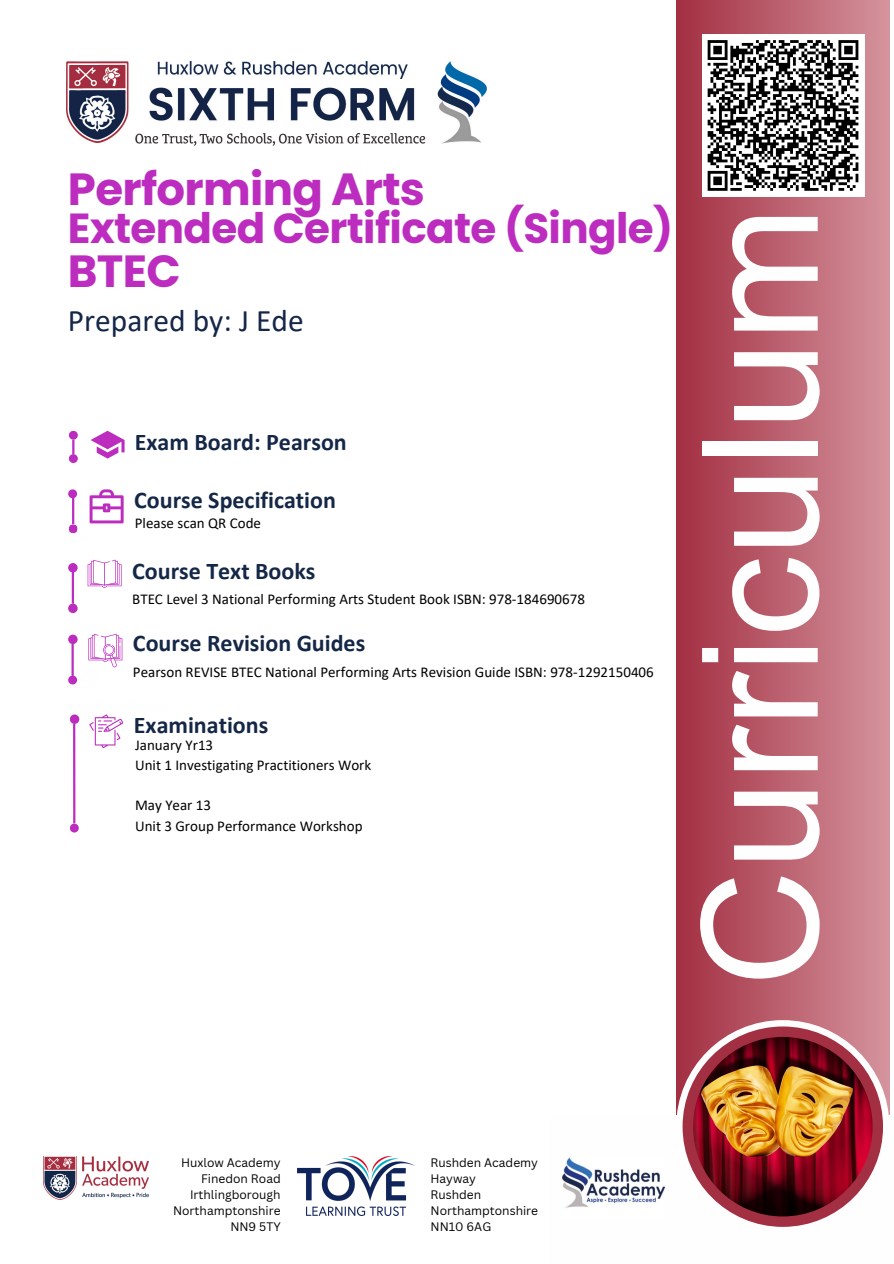
<style>
.page{position:relative;width:894px;height:1264px;background:#fff}
.page>*{position:absolute;margin:0;border:0;box-sizing:border-box;transform-origin:0 0}
.t1{font:161.4px "Arial MT Pro";color:#fefefe}
.t2{font:700 45px "Poppins";letter-spacing:-.015em;color:#bc2dbf}
.t3{font:700 42px "Poppins";letter-spacing:-.015em;color:#bc2dbf}
.t4{font:31.5px "Calibri";color:#152747}
.t5{font:700 24px "Calibri";color:#152747}
.t6{font:15px "Calibri";color:#000}
.t7{font:12px "Canva Sans";color:#000}
</style>
<div class="page">
<div style="left:676px;top:0;width:213px;height:1263px;background:linear-gradient(to right,#a32f42,#d5959e)"></div>
<div style="left:549px;top:1115px;width:344px;height:148px;background:#fefefe"></div>
<div style="left:676px;top:1020px;width:213px;height:213px;background:#fefefe;border-radius:50%"></div>
<div style="left:682px;top:1026px;width:200px;height:200px;background:#a32f42;border-radius:50%"></div>
<img style="left:692px;top:1036px;width:180px;height:180px;border-radius:50%">
<div style="left:701px;top:34px;width:162px;height:162px;background:#fff"></div>
<svg style="left:707px;top:40px;width:152px;height:151px"></svg>
<div style="left:70px;top:823px;width:9px;height:9px;background:#bc2dbf;border-radius:50%"></div>
<hr style="left:73px;top:724px;width:2px;height:99px;background:#bc2dbf">
<img style="left:297px;top:1156px;width:117px;height:59px">
<img style="left:43px;top:1156px;width:106px;height:43px">
<img style="left:561px;top:1157px;width:103px;height:51px">
<svg style="left:89px;top:714px;width:34px;height:34px"></svg>
<svg style="left:90px;top:431px;width:34px;height:27px"></svg>
<svg style="left:72px;top:439px;width:2px;height:15px"></svg>
<div style="left:69px;top:454px;width:9px;height:9px;background:#bc2dbf;border-radius:50%"></div>
<div style="left:69px;top:431px;width:9px;height:8px;background:#bc2dbf;border-radius:50%"></div>
<svg style="left:75px;top:559px;width:46px;height:28px"></svg>
<div style="left:68px;top:563px;width:10px;height:9px;background:#bc2dbf;border-radius:50%"></div>
<div style="left:68px;top:603px;width:10px;height:10px;background:#bc2dbf;border-radius:50%"></div>
<hr style="left:72px;top:567px;width:2px;height:36px;background:#bc2dbf">
<svg style="left:72px;top:633px;width:50px;height:52px"></svg>
<div style="left:68px;top:675px;width:9px;height:9px;background:#bc2dbf;border-radius:50%"></div>
<hr style="left:71px;top:643px;width:3px;height:35px;background:#bc2dbf">
<hr style="left:72px;top:494px;width:2px;height:30px;background:#bc2dbf">
<div style="left:69px;top:524px;width:9px;height:9px;background:#bc2dbf;border-radius:50%"></div>
<div style="left:68px;top:489px;width:9px;height:9px;background:#bc2dbf;border-radius:50%"></div>
<svg style="left:77px;top:489px;width:46px;height:42px"></svg>
<div style="left:70px;top:714px;width:9px;height:10px;background:#bc2dbf;border-radius:50%"></div>
<div style="left:68px;top:634px;width:10px;height:10px;background:#bc2dbf;border-radius:50%"></div>
<img style="left:67px;top:62px;width:419px;height:83px">
<h4 class="t2" style="left:68px;top:158px;width:358px">Performing Arts</h4>
<h4 class="t3" style="left:68px;top:199px;width:606px">Extended Certificate (Single)</h4>
<h4 class="t2" style="left:68px;top:240px;width:114px">BTEC</h4>
<p class="t4" style="left:68px;top:307px;width:237px">Prepared by: J Ede</p>
<p class="t5" style="left:135px;top:432px;width:213px">Exam Board: Pearson</p>
<p class="t5" style="left:134px;top:490px;width:203px">Course Specification</p>
<p class="t6" style="left:135px;top:517px;width:128px">Please scan QR Code</p>
<p class="t5" style="left:132px;top:560px;width:185px">Course Text Books</p>
<p class="t6" style="left:132px;top:592px;width:454px">BTEC Level 3 National Performing Arts Student Book ISBN: 978-184690678</p>
<p class="t5" style="left:133px;top:633px;width:234px">Course Revision Guides</p>
<p class="t6" style="left:133px;top:665px;width:522px">Pearson REVISE BTEC National Performing Arts Revision Guide ISBN: 978-1292150406</p>
<p class="t5" style="left:134px;top:715px;width:136px">Examinations</p>
<h2 class="t6" style="left:135px;top:738px;width:80px">January Yr13</h2>
<h3 class="t6" style="left:135px;top:758px;width:238px">Unit 1 Investigating Practitioners Work</h3>
<h4 class="t6" style="left:135px;top:799px;width:77px">May Year 13</h4>
<p class="t6" style="left:135px;top:819px;width:229px">Unit 3 Group Performance Workshop</p>
<h1 class="t1" style="left:700px;top:986px;width:781px;rotate:-90deg">Curriculum</h1>
<p class="t7" style="left:181px;top:1154px;width:101px">Huxlow Academy</p>
<p class="t7" style="left:201px;top:1170px;width:81px">Finedon Road</p>
<h4 class="t7" style="left:190px;top:1186px;width:92px">Irthlingborough</h4>
<p class="t7" style="left:173px;top:1202px;width:109px">Northamptonshire</p>
<p class="t7" style="left:230px;top:1218px;width:52px">NN9 5TY</p>
<h5 class="t7" style="left:430px;top:1154px;width:109px">Rushden Academy</h5>
<h4 class="t7" style="left:430px;top:1170px;width:47px">Hayway</h4>
<p class="t7" style="left:430px;top:1186px;width:52px">Rushden</p>
<p class="t7" style="left:430px;top:1202px;width:109px">Northamptonshire</p>
<h5 class="t7" style="left:430px;top:1218px;width:62px">NN10 6AG</h5>
</div>
